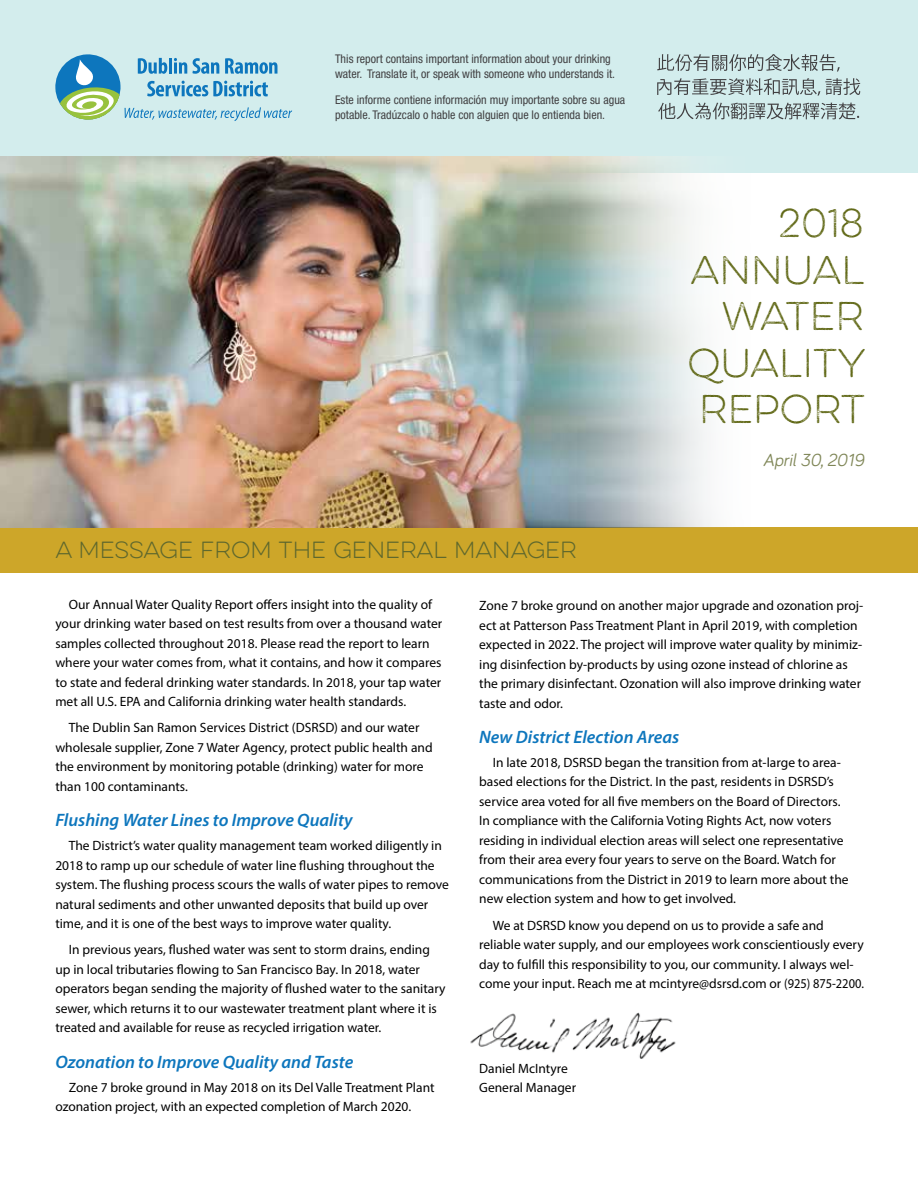
<style>
.page{position:relative;width:918px;height:1188px;background:#fff}
.page>*{position:absolute;margin:0;border:0;box-sizing:border-box;transform-origin:0 0}
.t1{font:100 36px/46.5px "Eveleth";color:#5f6714;text-align:right}
.t2{font:100 21px "Eveleth Clean";color:#5f682d}
.t3{font:italic 600 18px "Myriad Pro";color:#0d76bd}
.t4{font:italic 18px "Bariol";color:#7f8657}
.t5{font:13.5px/19.5px "Myriad Pro";color:#000}
.t6{font:condensed 12px/15px "Helvetica Neue LT Std";color:#414042}
</style>
<div class="page">
<div style="left:0;top:0;width:918px;height:173px;background:#d3eded"></div>
<div style="left:0;top:527px;width:918px;height:45px;background:#cda629"></div>
<svg style="left:657px;top:54px;width:183px;height:18px"></svg>
<svg style="left:657px;top:78px;width:203px;height:18px"></svg>
<svg style="left:658px;top:103px;width:201px;height:16px"></svg>
<svg style="left:55px;top:54px;width:237px;height:67px"></svg>
<img style="left:470px;top:1012px;width:206px;height:47px">
<img style="left:0;top:157px;width:711px;height:370px">
<p class="t6" style="left:335px;top:51px;width:281px">This report contains important information about your drinking water. Translate it, or speak with someone who understands it.</p>
<p class="t6" style="left:335px;top:92px;width:292px">Este informe contiene información muy importante sobre su agua potable. Tradúzcalo o hable con alguien que lo entienda bien.</p>
<h2 class="t2" style="left:55px;top:536px;width:523px">A MESSAGE FROM THE GENERAL MANAGER</h2>
<h1 class="t1" style="left:687px;top:200px;width:180px">2018<br>ANNUAL<br>WATER<br>QUALITY<br>REPORT</h1>
<h3 class="t4" style="left:763px;top:447px;width:102px">April 30, 2019</h3>
<p class="t5" style="left:55px;top:594px;width:388px;text-indent:14px">Our Annual Water Quality Report offers insight into the quality of your drinking water based on test results from over a thousand water samples collected throughout 2018. Please read the report to learn where your water comes from, what it contains, and how it compares to state and federal drinking water standards. In 2018, your tap water met all U.S. EPA and California drinking water health standards.</p>
<p class="t5" style="left:55px;top:718px;width:379px;text-indent:14px">The Dublin San Ramon Services District (DSRSD) and our water wholesale supplier, Zone 7 Water Agency, protect public health and the environment by monitoring potable (drinking) water for more than 100 contaminants.</p>
<h3 class="t3" style="left:55px;top:809px;width:299px">Flushing Water Lines to Improve Quality</h3>
<p class="t5" style="left:55px;top:836px;width:395px;text-indent:14px">The District’s water quality management team worked diligently in 2018 to ramp up our schedule of water line flushing throughout the system. The flushing process scours the walls of water pipes to remove natural sediments and other unwanted deposits that build up over time, and it is one of the best ways to improve water quality.</p>
<p class="t5" style="left:55px;top:940px;width:392px;text-indent:14px">In previous years, flushed water was sent to storm drains, ending up in local tributaries flowing to San Francisco Bay. In 2018, water operators began sending the majority of flushed water to the sanitary sewer, which returns it to our wastewater treatment plant where it is treated and available for reuse as recycled irrigation water.</p>
<h3 class="t3" style="left:55px;top:1050px;width:299px">Ozonation to Improve Quality and Taste</h3>
<p class="t5" style="left:55px;top:1077px;width:381px;text-indent:14px">Zone 7 broke ground in May 2018 on its Del Valle Treatment Plant ozonation project, with an expected completion of March 2020.</p>
<p class="t5" style="left:479px;top:596px;width:386px">Zone 7 broke ground on another major upgrade and ozonation proj&shy;ect at Patterson Pass Treatment Plant in April 2019, with completion expected in 2022. The project will improve water quality by minimiz&shy;ing disinfection by-products by using ozone instead of chlorine as the primary disinfectant. Ozonation will also improve drinking water taste and odor.</p>
<h3 class="t3" style="left:479px;top:725px;width:202px">New District Election Areas</h3>
<p class="t5" style="left:479px;top:752px;width:371px;text-indent:14px">In late 2018, DSRSD began the transition from at-large to area&shy;based elections for the District. In the past, residents in DSRSD’s service area voted for all five members on the Board of Directors.<br>In compliance with the California Voting Rights Act, now voters residing in individual election areas will select one representative from their area every four years to serve on the Board. Watch for communications from the District in 2019 to learn more about the new election system and how to get involved.</p>
<p class="t5" style="left:479px;top:915px;width:386px;text-indent:14px">We at DSRSD know you depend on us to provide a safe and reliable water supply, and our employees work conscientiously every day to fulfill this responsibility to you, our community. I always wel&shy;come your input. Reach me at mcintyre@dsrsd.com or (925) 875-2200.</p>
<p class="t5" style="left:479px;top:1058px;width:98px">Daniel McIntyre<br>General Manager</p>
</div>
